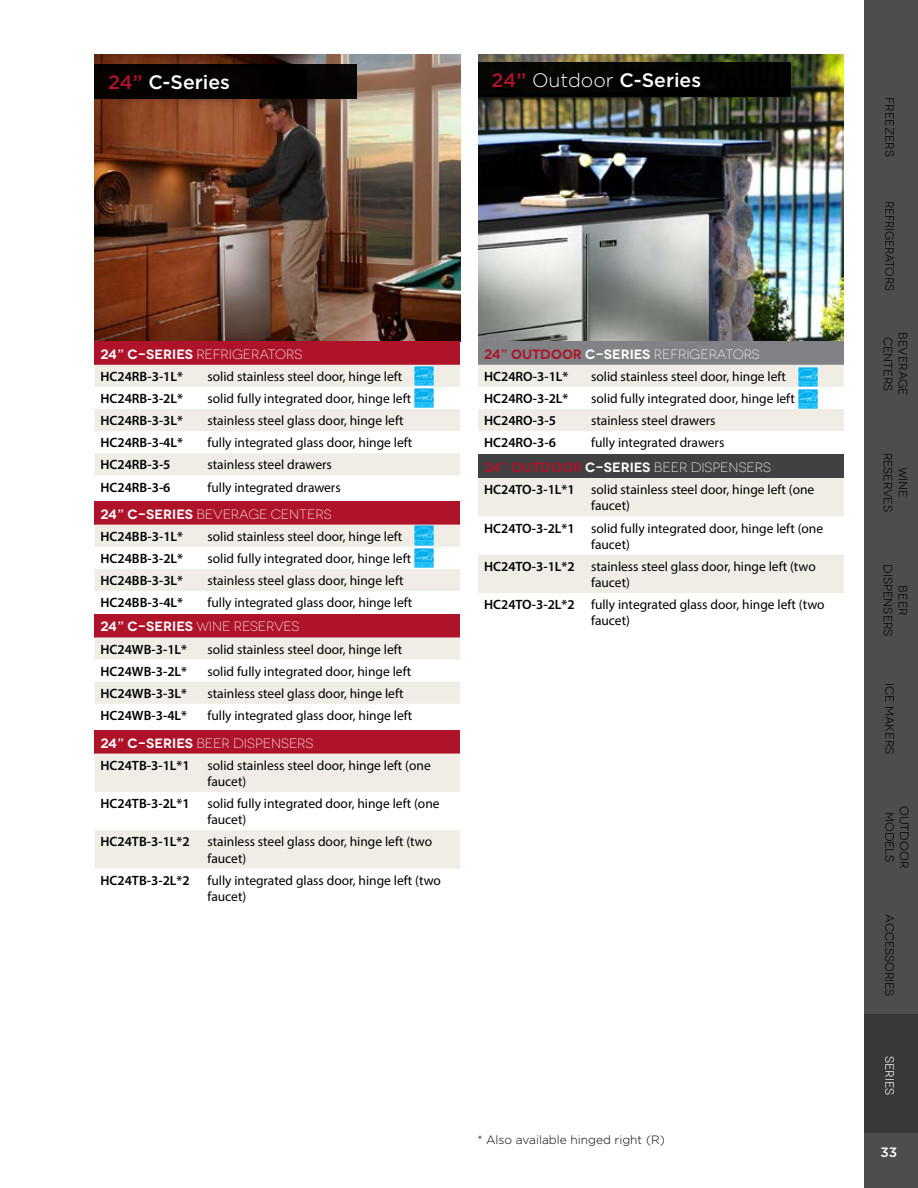
<style>
.page{position:relative;width:918px;height:1188px;background:#fff}
.page>*{position:absolute;margin:0;border:0;box-sizing:border-box;transform-origin:0 0}
.t1{font:500 19.5px "Gotham";color:#fff}
.t2{font:13.5px/16.2px "Myriad Pro";color:#000}
.t3{font:600 13.5px "Myriad Pro";color:#000}
.t4{font:300 13.5px "Novecentowide";color:#fff}
.t5{font:500 13.5px "Gotham";color:#fff}
.t6{font:12px/15px "Novecentowide";color:#000;text-align:center}
.t7{font:300 12px "Gotham";color:#000}
.t8{font:12px "Novecentowide";color:#000;scale:.96 1}
.t9{font:12px "Novecentowide";color:#fff}
.s1{color:#ae132a}
.s2{font-weight:300}
.s3{font-weight:600}
.s4{font-weight:600;color:#ae132a}
</style>
<div class="page">
<img style="left:94px;top:54px;width:366px;height:287px">
<div style="left:94px;top:64px;width:263px;height:35px;background:#000"></div>
<div style="left:111px;top:77px;width:136px;height:31px;background:#000;opacity:.75"></div>
<div style="left:94px;top:341px;width:366px;height:24px;background:#ae132a"></div>
<svg style="left:94px;top:365px;width:366px;height:110px"></svg>
<div style="left:94px;top:501px;width:366px;height:24px;background:#ae132a"></div>
<svg style="left:94px;top:525px;width:366px;height:66px"></svg>
<div style="left:94px;top:614px;width:366px;height:23px;background:#ae132a"></div>
<svg style="left:94px;top:637px;width:366px;height:67px"></svg>
<div style="left:94px;top:730px;width:366px;height:24px;background:#ae132a"></div>
<svg style="left:94px;top:754px;width:366px;height:115px"></svg>
<img style="left:415px;top:526px;width:19px;height:19px">
<img style="left:415px;top:549px;width:19px;height:19px">
<img style="left:415px;top:366px;width:19px;height:19px">
<img style="left:415px;top:389px;width:19px;height:19px">
<img style="left:478px;top:54px;width:366px;height:287px">
<div style="left:478px;top:63px;width:312px;height:34px;background:#000"></div>
<div style="left:495px;top:75px;width:223px;height:31px;background:#000;opacity:.75"></div>
<div style="left:478px;top:455px;width:366px;height:23px;background:#414042"></div>
<svg style="left:478px;top:478px;width:366px;height:115px"></svg>
<div style="left:478px;top:341px;width:366px;height:24px;background:#808285"></div>
<svg style="left:478px;top:365px;width:366px;height:66px"></svg>
<img style="left:799px;top:367px;width:18px;height:19px">
<img style="left:799px;top:390px;width:18px;height:19px">
<div style="left:864px;top:0;width:54px;height:1188px;background:#4d4d4d"></div>
<div style="left:864px;top:1015px;width:54px;height:118px;background:#383839"></div>
<h1 class="t1" style="left:108px;top:69px;width:124px"><span class="s1">24”</span> C-Series</h1>
<h1 class="t1" style="left:492px;top:67px;width:211px"><span class="s1">24”</span> <span class="s2">Outdoor</span> C-Series</h1>
<p class="t4" style="left:100px;top:346px;width:203px"><span class="s3">24” C-SERIES</span> REFRIGERATORS</p>
<p class="t3" style="left:100px;top:368px;width:84px">HC24RB-3-1L*</p>
<p class="t2" style="left:207px;top:368px;width:196px">solid stainless steel door, hinge left</p>
<p class="t3" style="left:100px;top:390px;width:84px">HC24RB-3-2L*</p>
<p class="t2" style="left:207px;top:390px;width:205px">solid fully integrated door, hinge left</p>
<p class="t3" style="left:100px;top:412px;width:84px">HC24RB-3-3L*</p>
<p class="t2" style="left:207px;top:412px;width:198px">stainless steel glass door, hinge left</p>
<p class="t3" style="left:100px;top:434px;width:84px">HC24RB-3-4L*</p>
<p class="t2" style="left:207px;top:434px;width:207px">fully integrated glass door, hinge left</p>
<p class="t3" style="left:100px;top:456px;width:72px">HC24RB-3-5</p>
<p class="t2" style="left:207px;top:457px;width:126px">stainless steel drawers</p>
<p class="t3" style="left:100px;top:478px;width:72px">HC24RB-3-6</p>
<p class="t2" style="left:207px;top:479px;width:135px">fully integrated drawers</p>
<p class="t4" style="left:100px;top:506px;width:233px"><span class="s3">24” C-SERIES</span> BEVERAGE CENTERS</p>
<p class="t3" style="left:100px;top:528px;width:84px">HC24BB-3-1L*</p>
<p class="t2" style="left:207px;top:528px;width:196px">solid stainless steel door, hinge left</p>
<p class="t3" style="left:100px;top:550px;width:84px">HC24BB-3-2L*</p>
<p class="t2" style="left:207px;top:550px;width:205px">solid fully integrated door, hinge left</p>
<p class="t3" style="left:100px;top:572px;width:84px">HC24BB-3-3L*</p>
<p class="t2" style="left:207px;top:572px;width:198px">stainless steel glass door, hinge left</p>
<p class="t3" style="left:100px;top:594px;width:84px">HC24BB-3-4L*</p>
<p class="t2" style="left:207px;top:594px;width:207px">fully integrated glass door, hinge left</p>
<p class="t4" style="left:100px;top:619px;width:201px"><span class="s3">24” C-SERIES</span> WINE RESERVES</p>
<p class="t3" style="left:100px;top:640px;width:88px">HC24WB-3-1L*</p>
<p class="t2" style="left:207px;top:641px;width:196px">solid stainless steel door, hinge left</p>
<p class="t3" style="left:100px;top:663px;width:88px">HC24WB-3-2L*</p>
<p class="t2" style="left:207px;top:663px;width:205px">solid fully integrated door, hinge left</p>
<p class="t3" style="left:100px;top:685px;width:88px">HC24WB-3-3L*</p>
<p class="t2" style="left:207px;top:685px;width:198px">stainless steel glass door, hinge left</p>
<p class="t3" style="left:100px;top:707px;width:88px">HC24WB-3-4L*</p>
<p class="t2" style="left:207px;top:707px;width:207px">fully integrated glass door, hinge left</p>
<p class="t4" style="left:100px;top:735px;width:215px"><span class="s3">24” C-SERIES</span> BEER DISPENSERS</p>
<p class="t3" style="left:100px;top:757px;width:91px">HC24TB-3-1L*1</p>
<p class="t2" style="left:207px;top:757px;width:225px">solid stainless steel door, hinge left (one faucet)</p>
<p class="t3" style="left:100px;top:795px;width:91px">HC24TB-3-2L*1</p>
<p class="t2" style="left:207px;top:795px;width:234px">solid fully integrated door, hinge left (one faucet)</p>
<p class="t3" style="left:100px;top:833px;width:91px">HC24TB-3-1L*2</p>
<p class="t2" style="left:207px;top:833px;width:226px">stainless steel glass door, hinge left (two faucet)</p>
<p class="t3" style="left:100px;top:872px;width:91px">HC24TB-3-2L*2</p>
<p class="t2" style="left:207px;top:872px;width:235px">fully integrated glass door, hinge left (two faucet)</p>
<p class="t4" style="left:484px;top:346px;width:277px"><span class="s4">24” OUTDOOR</span> <span class="s3">C-SERIES</span> REFRIGERATORS</p>
<p class="t3" style="left:484px;top:368px;width:86px">HC24RO-3-1L*</p>
<p class="t2" style="left:591px;top:368px;width:196px">solid stainless steel door, hinge left</p>
<p class="t3" style="left:484px;top:390px;width:86px">HC24RO-3-2L*</p>
<p class="t2" style="left:591px;top:390px;width:205px">solid fully integrated door, hinge left</p>
<p class="t3" style="left:484px;top:412px;width:73px">HC24RO-3-5</p>
<p class="t2" style="left:591px;top:412px;width:126px">stainless steel drawers</p>
<p class="t3" style="left:484px;top:434px;width:73px">HC24RO-3-6</p>
<p class="t2" style="left:591px;top:434px;width:135px">fully integrated drawers</p>
<p class="t4" style="left:484px;top:460px;width:288px"><span class="s4">24” OUTDOOR</span> <span class="s3">C-SERIES</span> BEER DISPENSERS</p>
<p class="t2" style="left:591px;top:481px;width:225px;text-indent:-107px"><span class="s3">HC24TO-3-1L*1</span> solid stainless steel door, hinge left (one faucet)</p>
<p class="t2" style="left:591px;top:520px;width:234px;text-indent:-107px"><span class="s3">HC24TO-3-2L*1</span> solid fully integrated door, hinge left (one faucet)</p>
<p class="t2" style="left:591px;top:558px;width:226px;text-indent:-107px"><span class="s3">HC24TO-3-1L*2</span> stainless steel glass door, hinge left (two faucet)</p>
<p class="t2" style="left:591px;top:596px;width:235px;text-indent:-107px"><span class="s3">HC24TO-3-2L*2</span> fully integrated glass door, hinge left (two faucet)</p>
<p class="t7" style="left:477px;top:1132px;width:189px">* Also available hinged right (R)</p>
<p class="t6" style="left:897px;top:97px;width:61px;rotate:90deg">freezers</p>
<p class="t8" style="left:897px;top:201px;width:95px;rotate:90deg">refrigerators</p>
<p class="t6" style="left:895px;top:337px;width:56px;rotate:90deg">centers</p>
<p class="t6" style="left:910px;top:332px;width:65px;rotate:90deg">beverage</p>
<p class="t6" style="left:910px;top:453px;width:60px;rotate:90deg">wine reserves</p>
<p class="t6" style="left:910px;top:564px;width:74px;rotate:90deg">beer dispensers</p>
<p class="t6" style="left:897px;top:683px;width:72px;rotate:90deg">ice makers</p>
<p class="t6" style="left:911px;top:806px;width:64px;line-height:14.4px;rotate:90deg">Outdoor models</p>
<p class="t6" style="left:897px;top:914px;width:84px;rotate:90deg">Accessories</p>
<p class="t9" style="left:897px;top:1056px;width:41px;rotate:90deg">series</p>
<p class="t5" style="left:881px;top:1143px;width:18px">33</p>
</div>
